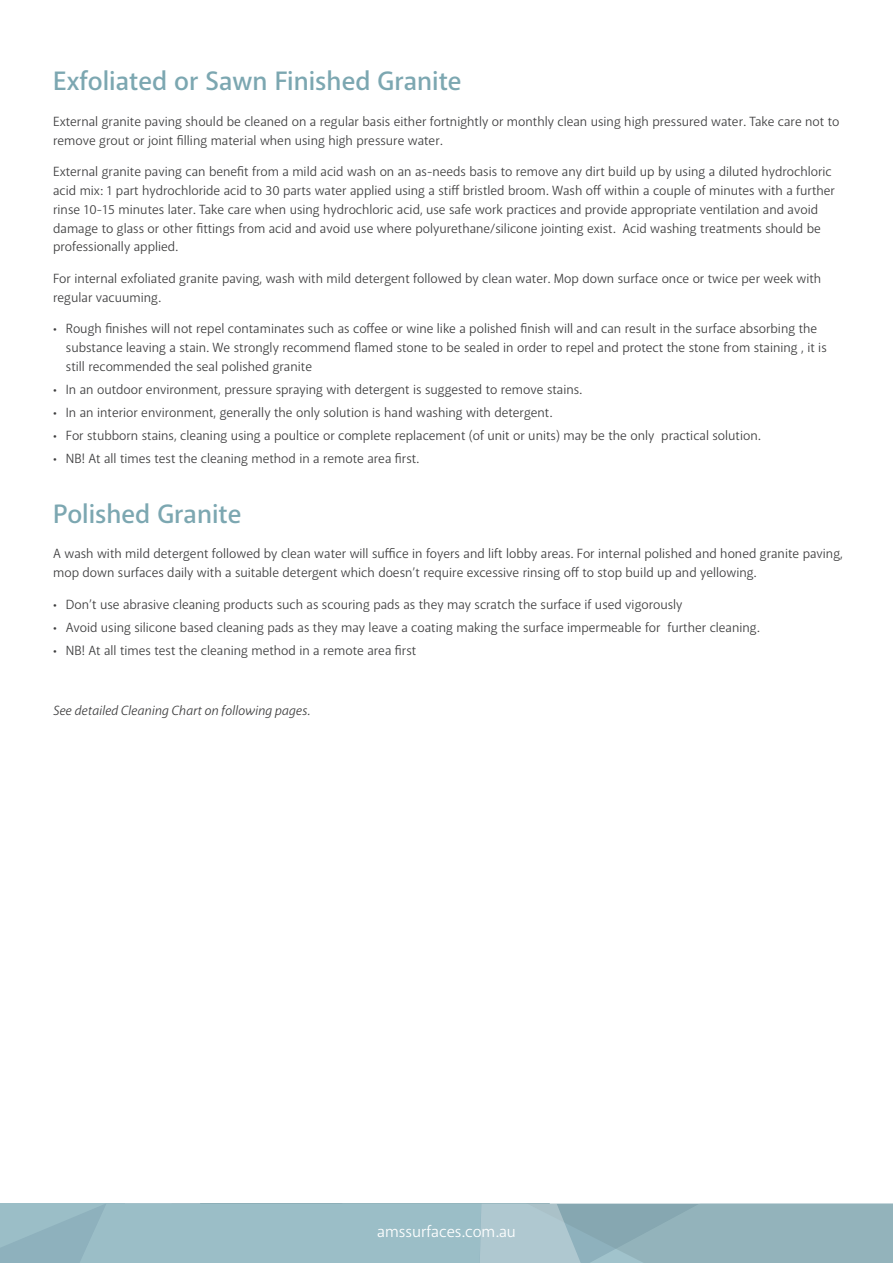
<style>
.page{position:relative;width:893px;height:1263px;background:#fff}
.page>*{position:absolute;margin:0;border:0;box-sizing:border-box;transform-origin:0 0}
.t1{font:600 27px "Akagi Pro";color:#7ca7b1}
.t2{font:16.5px "Akagi Pro";color:#fff}
.Body_Black{font:13.5px/18.8px "Akagi Pro";color:#3e3e3f}
.Body_Black-2{font:italic 13.5px "Akagi Pro";color:#3e3e3f}
</style>
<div class="page">
<svg style="left:0;top:1204px;width:893px;height:59px;background:#98b9c2"></svg>
<p class="t1" style="left:53px;top:65px;width:410px">Exfoliated or Sawn Finished Granite</p>
<p class="Body_Black" style="left:53px;top:112px;width:788px">External granite paving should be cleaned on a regular basis either fortnightly or monthly clean using high pressured water. Take care not to remove grout or joint filling material when using high pressure water.</p>
<p class="Body_Black" style="left:53px;top:163px;width:783px">External granite paving can benefit from a mild acid wash on an as-needs basis to remove any dirt build up by using a diluted hydrochloric acid mix: 1 part hydrochloride acid to 30 parts water applied using a stiff bristled broom. Wash off within a couple of minutes with a further rinse 10-15 minutes later. Take care when using hydrochloric acid, use safe work practices and provide appropriate ventilation and avoid damage to glass or other fittings from acid and avoid use where polyurethane/silicone jointing exist. Acid washing treatments should be professionally applied.</p>
<p class="Body_Black" style="left:53px;top:269px;width:770px">For internal exfoliated granite paving, wash with mild detergent followed by clean water. Mop down surface once or twice per week with regular vacuuming.</p>
<p class="Body_Black" style="left:66px;top:319px;width:762px;text-indent:-13px">• Rough finishes will not repel contaminates such as coffee or wine like a polished finish will and can result in the surface absorbing the substance leaving a stain. We strongly recommend flamed stone to be sealed in order to repel and protect the stone from staining , it is still recommended the seal polished granite</p>
<p class="Body_Black" style="left:53px;top:380px;width:530px">• In an outdoor environment, pressure spraying with detergent is suggested to remove stains.</p>
<p class="Body_Black" style="left:53px;top:403px;width:501px">• In an interior environment, generally the only solution is hand washing with detergent.</p>
<p class="Body_Black" style="left:53px;top:426px;width:709px">• For stubborn stains, cleaning using a poultice or complete replacement (of unit or units) may be the only practical solution.</p>
<p class="Body_Black" style="left:53px;top:449px;width:367px">• NB! At all times test the cleaning method in a remote area first.</p>
<p class="t1" style="left:53px;top:497px;width:190px">Polished Granite</p>
<p class="Body_Black" style="left:53px;top:544px;width:791px">A wash with mild detergent followed by clean water will suffice in foyers and lift lobby areas. For internal polished and honed granite paving, mop down surfaces daily with a suitable detergent which doesn’t require excessive rinsing off to stop build up and yellowing.</p>
<p class="Body_Black" style="left:53px;top:595px;width:631px">• Don’t use abrasive cleaning products such as scouring pads as they may scratch the surface if used vigorously</p>
<p class="Body_Black" style="left:53px;top:618px;width:708px">• Avoid using silicone based cleaning pads as they may leave a coating making the surface impermeable for further cleaning.</p>
<p class="Body_Black" style="left:53px;top:641px;width:365px">• NB! At all times test the cleaning method in a remote area first</p>
<p class="Body_Black-2" style="left:53px;top:702px;width:259px">See detailed Cleaning Chart on following pages.</p>
<p class="t2" style="left:377px;top:1221px;width:140px">amssurfaces.com.au</p>
</div>
